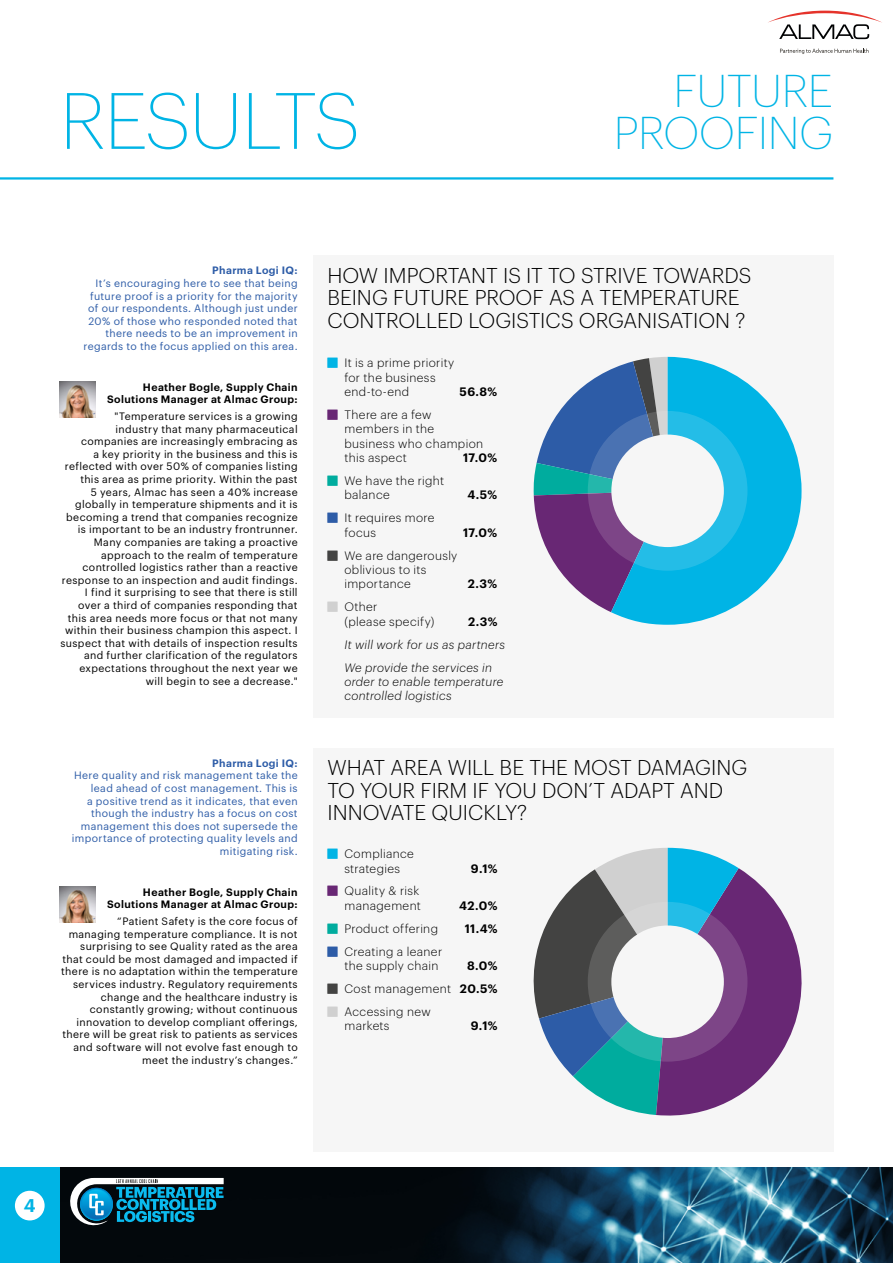
<style>
.page{position:relative;width:893px;height:1263px;background:#fff}
.page>*{position:absolute;margin:0;border:0;box-sizing:border-box;transform-origin:0 0}
.t1{font:200 78px "Graphik";letter-spacing:-.03em;color:#00b4e5}
.t2{font:200 45px/42px "Graphik";letter-spacing:-.01em;color:#00b4e5;text-align:right}
.t3{font:300 21px/22.5px "Graphik";letter-spacing:-.005em;color:#000}
.t4{font:600 18px "Graphik";color:#00b4e5}
.t5{font:300 12px/14.4px "Graphik";letter-spacing:.03em;color:#000}
.t6{font:italic 300 12px/23px "Graphik";letter-spacing:.025em;color:#000}
.t7{font:600 12px "Graphik";letter-spacing:.02em;color:#000}
.t8{font:10.5px/12.6px "Graphik";letter-spacing:.035em;color:#000;text-align:right}
.t9{font:10.5px/12.6px "Graphik";letter-spacing:.035em;color:#2d5ca7;text-align:right}
.t10{font:600 10.5px/12.6px "Graphik";letter-spacing:.04em;color:#000;text-align:right}
.t11{font:600 10.5px "Graphik";letter-spacing:.04em;color:#2d5ca7}
.s1{font-weight:600}
</style>
<div class="page">
<img style="left:60px;top:1167px;width:833px;height:96px">
<svg style="left:70px;top:1178px;width:154px;height:47px;background:#317086"></svg>
<div style="left:0;top:1167px;width:60px;height:96px;background:#00b4e5"></div>
<div style="left:15px;top:1191px;width:30px;height:29px;background:#fff;border-radius:50%"></div>
<div style="left:313px;top:255px;width:520px;height:463px;background:#f6f6f6"></div>
<svg style="left:533px;top:369px;width:78px;height:243px"></svg>
<svg style="left:611px;top:357px;width:190px;height:268px;fill:#00b4e5"></svg>
<hr style="left:0;top:177px;width:833px;height:3px;background:#00b4e5">
<svg style="left:588px;top:411px;width:159px;height:160px"></svg>
<div style="left:313px;top:747px;width:520px;height:404px;background:#f6f6f6"></div>
<svg style="left:533px;top:848px;width:269px;height:268px"></svg>
<svg style="left:588px;top:902px;width:159px;height:160px"></svg>
<svg style="left:768px;top:11px;width:114px;height:28px"></svg>
<svg style="left:780px;top:48px;width:88px;height:6px"></svg>
<img style="left:60px;top:382px;width:36px;height:36px">
<img style="left:60px;top:887px;width:36px;height:36px">
<h1 class="t1" style="left:60px;top:65px;width:302px">RESULTS</h1>
<h2 class="t2" style="left:614px;top:66px;width:221px">FUTURE<br>PROOFING</h2>
<p class="t11" style="left:212px;top:263px;width:87px">Pharma Logi IQ:</p>
<p class="t9" style="left:84px;top:276px;width:216px">It’s encouraging here to see that being future proof is a priority for the majority of our respondents. Although just under 20% of those who responded noted that there needs to be an improvement in regards to the focus applied on this area.</p>
<p class="t10" style="left:107px;top:379px;width:192px">Heather Bogle, Supply Chain<br>Solutions Manager at Almac Group:</p>
<p class="t8" style="left:60px;top:409px;width:239px">"Temperature services is a growing<br>industry that many pharmaceutical companies are increasingly embracing as<br>a key priority in the business and this is reflected with over 50% of companies listing this area as prime priority. Within the past<br>5 years, Almac has seen a 40% increase globally in temperature shipments and it is becoming a trend that companies recognize is important to be an industry frontrunner.<br>Many companies are taking a proactive approach to the realm of temperature controlled logistics rather than a reactive response to an inspection and audit findings.<br>I find it surprising to see that there is still over a third of companies responding that this area needs more focus or that not many within their business champion this aspect. I suspect that with details of inspection results and further clarification of the regulators expectations throughout the next year we will begin to see a decrease."</p>
<h3 class="t3" style="left:327px;top:262px;width:425px">HOW IMPORTANT IS IT TO STRIVE TOWARDS<br>BEING FUTURE PROOF AS A TEMPERATURE<br>CONTROLLED LOGISTICS ORGANISATION ?</h3>
<p class="t5" style="left:344px;top:355px;width:111px">It is a prime priority for the business end-to-end</p>
<p class="t7" style="left:460px;top:382px;width:39px">56.8%</p>
<p class="t5" style="left:344px;top:406px;width:140px">There are a few members in the business who champion this aspect</p>
<p class="t7" style="left:463px;top:448px;width:35px">17.0%</p>
<p class="t5" style="left:344px;top:472px;width:101px">We have the right balance</p>
<p class="t5" style="left:344px;top:510px;width:92px">It requires more focus</p>
<p class="t7" style="left:468px;top:486px;width:31px">4.5%</p>
<p class="t7" style="left:463px;top:523px;width:35px">17.0%</p>
<p class="t5" style="left:344px;top:547px;width:114px">We are dangerously oblivious to its importance</p>
<p class="t7" style="left:468px;top:575px;width:31px">2.3%</p>
<p class="t5" style="left:344px;top:599px;width:91px">Other<br>(please specify)</p>
<p class="t7" style="left:468px;top:612px;width:31px">2.3%</p>
<p class="t6" style="left:344px;top:632px;width:162px">It will work for us as partners<br>We provide the services in</p>
<p class="t6" style="left:344px;top:673px;width:161px;line-height:14.4px">order to enable temperature controlled logistics</p>
<p class="t11" style="left:212px;top:755px;width:87px">Pharma Logi IQ:</p>
<p class="t9" style="left:72px;top:768px;width:227px">Here quality and risk management take the lead ahead of cost management. This is<br>a positive trend as it indicates, that even though the industry has a focus on cost management this does not supersede the importance of protecting quality levels and mitigating risk.</p>
<h3 class="t3" style="left:327px;top:755px;width:421px">WHAT AREA WILL BE THE MOST DAMAGING<br>TO YOUR FIRM IF YOU DON’T ADAPT AND<br>INNOVATE QUICKLY?</h3>
<p class="t5" style="left:344px;top:846px;width:71px">Compliance strategies</p>
<p class="t7" style="left:471px;top:859px;width:28px">9.1%</p>
<p class="t10" style="left:107px;top:884px;width:192px">Heather Bogle, Supply Chain<br>Solutions Manager at Almac Group:</p>
<p class="t8" style="left:61px;top:914px;width:238px">“Patient Safety is the core focus of<br>managing temperature compliance. It is not surprising to see Quality rated as the area that could be most damaged and impacted if there is no adaptation within the temperature services industry. Regulatory requirements change and the healthcare industry is constantly growing; without continuous innovation to develop compliant offerings, there will be great risk to patients as services and software will not evolve fast enough to meet the industry’s changes.”</p>
<p class="t5" style="left:344px;top:883px;width:78px">Quality &amp; risk management</p>
<p class="t7" style="left:459px;top:896px;width:40px">42.0%</p>
<p class="t5" style="left:344px;top:920px;width:95px">Product offering</p>
<p class="t7" style="left:465px;top:919px;width:34px">11.4%</p>
<p class="t5" style="left:344px;top:943px;width:99px">Creating a leaner the supply chain</p>
<p class="t5" style="left:344px;top:953px;width:155px;line-height:23px;text-align:justify;text-indent:123px"><span class="s1">8.0% </span>Cost management <span class="s1">20.5% </span>Accessing new</p>
<p class="t5" style="left:344px;top:1018px;width:47px">markets</p>
<p class="t7" style="left:471px;top:1017px;width:28px">9.1%</p>
<h3 class="t4" style="left:24px;top:1191px;width:13px">4</h3>
</div>
